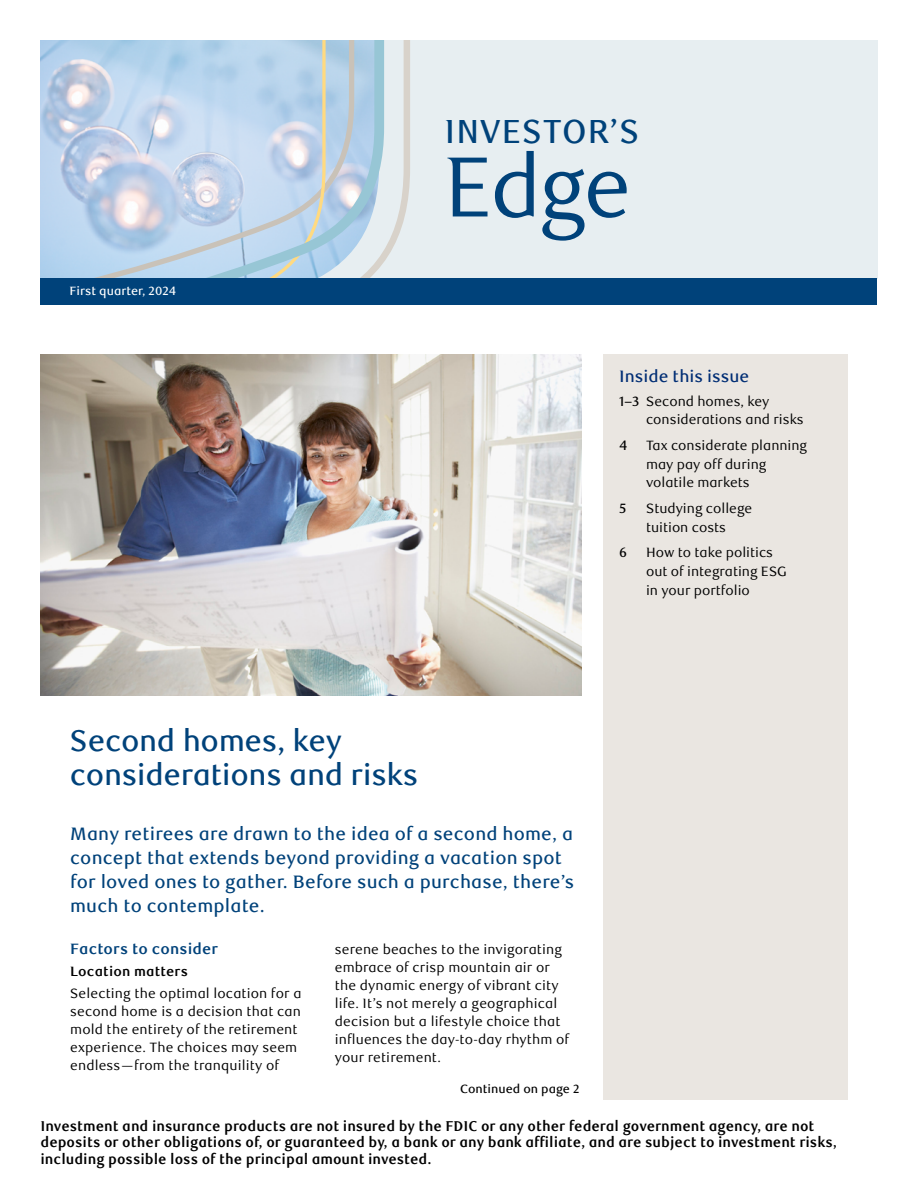
<style>
.page{position:relative;width:918px;height:1188px;background:#fff}
.page>*{position:absolute;margin:0;border:0;box-sizing:border-box;transform-origin:0 0}
.t1{font:85.35px "RBC Display";color:#00427a}
.t2{font:500 33.45px "RBC Display";letter-spacing:.05em;color:#00427a}
.t3{font:500 30px/34.5px "RBC Display";letter-spacing:.01em;color:#00427a}
.t4{font:500 18px/24px "RBC Text";letter-spacing:.01em;color:#00427a}
.t5{font:500 16.5px "RBC Text";color:#002d74}
.t6{font:700 15px "RBC Text";letter-spacing:.01em;color:#00427a}
.t7{font:700 14.25px/16.5px "RBC Text Cond";color:#000}
.t8{font:13.5px/18px "RBC Text";letter-spacing:.01em;color:#000}
.t9{font:700 13.5px "RBC Text";letter-spacing:.01em;color:#000}
.t10{font:500 13.5px "RBC Text";color:#000}
.t11{font:500 12px "RBC Text";color:#fff}
.t12{font:500 12px "RBC Text";color:#000}
.s1{font-weight:500}
</style>
<div class="page">
<div style="left:40px;top:40px;width:838px;height:239px;background:#e7eef1"></div>
<svg style="left:384px;top:40px;width:26px;height:222px"></svg>
<svg style="left:40px;top:40px;width:344px;height:238px;background:#bed3e7"></svg>
<div style="left:40px;top:278px;width:838px;height:27px;background:#00427a"></div>
<img style="left:41px;top:354px;width:540px;height:342px">
<div style="left:603px;top:354px;width:245px;height:745px;background:#eae6e1"></div>
<p class="t11" style="left:70px;top:284px;width:108px">First quarter, 2024</p>
<h2 class="t2" style="left:445px;top:112px;width:195px">INVESTOR’S</h2>
<h1 class="t1" style="left:445px;top:138px;width:187px">Edge</h1>
<p class="t5" style="left:619px;top:367px;width:132px">Inside this issue</p>
<p class="t8" style="left:646px;top:392px;width:159px;line-height:18.8px;text-indent:-27px"><span class="s1">1–3</span> Second homes, key considerations and risks</p>
<p class="t10" style="left:619px;top:437px;width:10px">4</p>
<p class="t8" style="left:646px;top:436px;width:163px;line-height:18.8px">Tax considerate planning may pay off during volatile markets</p>
<p class="t10" style="left:619px;top:500px;width:9px">5</p>
<p class="t8" style="left:646px;top:499px;width:108px;line-height:18.8px">Studying college tuition costs</p>
<p class="t10" style="left:619px;top:544px;width:9px">6</p>
<p class="t8" style="left:646px;top:543px;width:142px;line-height:18.8px">How to take politics out of integrating ESG in your portfolio</p>
<h3 class="t3" style="left:70px;top:724px;width:349px">Second homes, key considerations and risks</h3>
<h3 class="t4" style="left:70px;top:822px;width:506px">Many retirees are drawn to the idea of a second home, a concept that extends beyond providing a vacation spot for loved ones to gather. Before such a purchase, there’s much to contemplate.</h3>
<p class="t6" style="left:70px;top:940px;width:150px">Factors to consider</p>
<p class="t9" style="left:70px;top:963px;width:119px">Location matters</p>
<p class="t8" style="left:70px;top:985px;width:233px">Selecting the optimal location for a second home is a decision that can mold the entirety of the retirement experience. The choices may seem endless—from the tranquility of</p>
<p class="t8" style="left:335px;top:940px;width:236px">serene beaches to the invigorating embrace of crisp mountain air or the dynamic energy of vibrant city life. It’s not merely a geographical decision but a lifestyle choice that influences the day-to-day rhythm of your retirement.</p>
<p class="t12" style="left:460px;top:1082px;width:121px">Continued on page 2</p>
<p class="t7" style="left:40px;top:1118px;width:798px">Investment and insurance products are not insured by the FDIC or any other federal government agency, are not deposits or other obligations of, or guaranteed by, a bank or any bank affiliate, and are subject to investment risks, including possible loss of the principal amount invested.</p>
</div>
